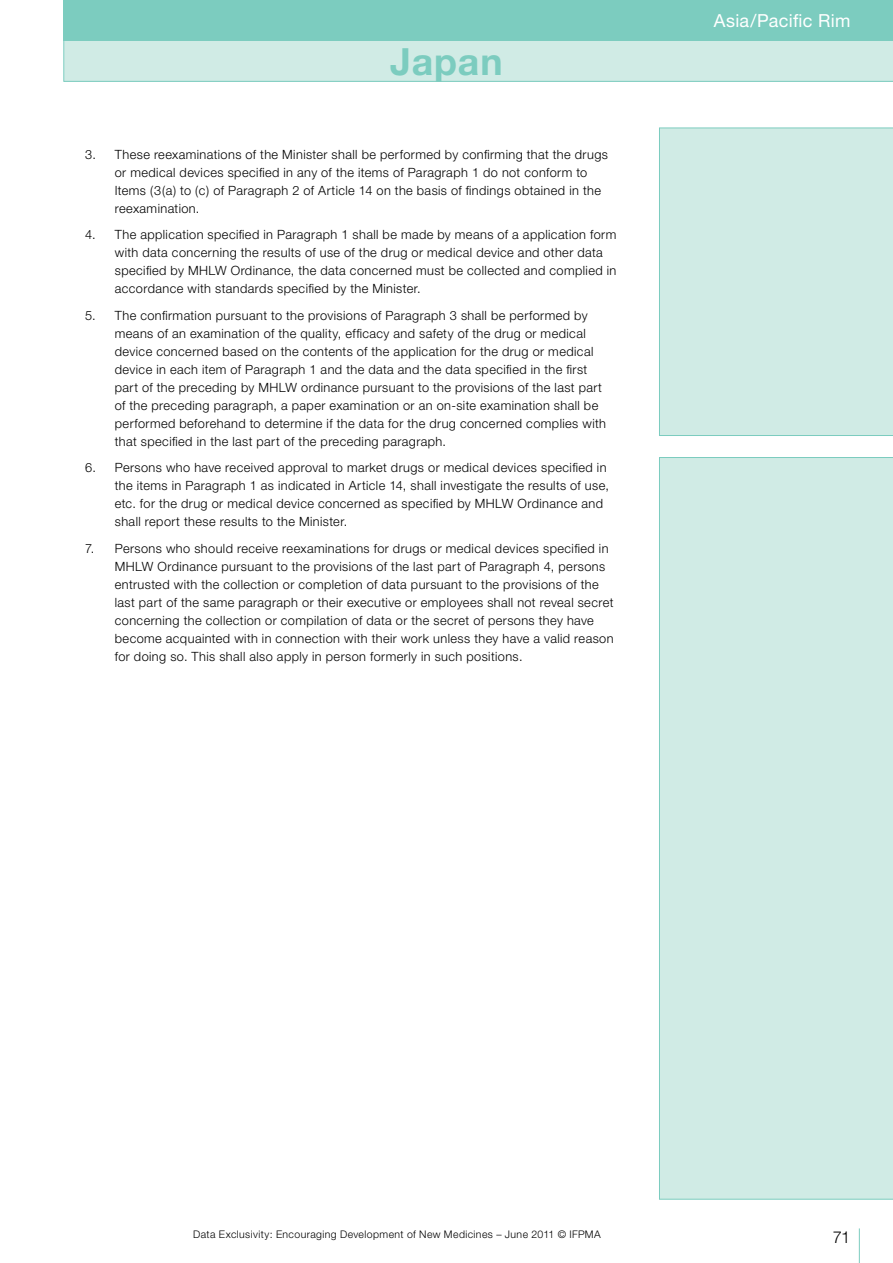
<style>
.page{position:relative;width:893px;height:1263px;background:#fff}
.page>*{position:absolute;margin:0;border:0;box-sizing:border-box;transform-origin:0 0}
.t1{font:700 37.5px "Helvetica Neue";color:#7cccbf}
.t2{font:18px "Helvetica Neue";letter-spacing:.015em;color:#fff}
.t3{font:300 16.5px "Helvetica Neue";color:#000}
.t4{font:300 12.75px/18px "Helvetica Neue";letter-spacing:.035em;color:#000}
.t5{font:300 10.5px "Helvetica Neue";letter-spacing:.04em;color:#000}
</style>
<div class="page">
<div style="left:659px;top:457px;width:234px;height:742px;background:#d0ebe5"></div>
<svg style="left:63px;top:0;width:830px;height:82px;background:#a4dbd1"></svg>
<hr style="left:859px;top:1228px;width:1px;height:35px;background:#7cccbf">
<svg style="left:659px;top:128px;width:234px;height:308px;background:#c9e8e1"></svg>
<h1 class="t1" style="left:390px;top:38px;width:114px">Japan</h1>
<p class="t4" style="left:115px;top:145px;width:495px;text-indent:-30px">3. These reexaminations of the Minister shall be performed by confirming that the drugs or medical devices specified in any of the items of Paragraph 1 do not conform to Items (3(a) to (c) of Paragraph 2 of Article 14 on the basis of findings obtained in the reexamination.</p>
<p class="t4" style="left:115px;top:226px;width:503px;text-indent:-30px">4. The application specified in Paragraph 1 shall be made by means of a application form with data concerning the results of use of the drug or medical device and other data specified by MHLW Ordinance, the data concerned must be collected and complied in accordance with standards specified by the Minister.</p>
<p class="t4" style="left:115px;top:306px;width:493px;text-indent:-30px">5. The confirmation pursuant to the provisions of Paragraph 3 shall be performed by means of an examination of the quality, efficacy and safety of the drug or medical device concerned based on the contents of the application for the drug or medical device in each item of Paragraph 1 and the data and the data specified in the first part of the preceding by MHLW ordinance pursuant to the provisions of the last part of the preceding paragraph, a paper examination or an on-site examination shall be performed beforehand to determine if the data for the drug concerned complies with that specified in the last part of the preceding paragraph.</p>
<p class="t4" style="left:115px;top:459px;width:496px;text-indent:-30px">6. Persons who have received approval to market drugs or medical devices specified in the items in Paragraph 1 as indicated in Article 14, shall investigate the results of use, etc. for the drug or medical device concerned as specified by MHLW Ordinance and shall report these results to the Minister.</p>
<p class="t4" style="left:115px;top:539px;width:500px;text-indent:-30px">7. Persons who should receive reexaminations for drugs or medical devices specified in MHLW Ordinance pursuant to the provisions of the last part of Paragraph 4, persons entrusted with the collection or completion of data pursuant to the provisions of the last part of the same paragraph or their executive or employees shall not reveal secret concerning the collection or compilation of data or the secret of persons they have become acquainted with in connection with their work unless they have a valid reason for doing so. This shall also apply in person formerly in such positions.</p>
<h2 class="t2" style="left:714px;top:10px;width:138px">Asia/Pacific Rim</h2>
<p class="t5" style="left:193px;top:1228px;width:409px">Data Exclusivity: Encouraging Development of New Medicines – June 2011 © IFPMA</p>
<p class="t3" style="left:833px;top:1227px;width:19px">71</p>
</div>
